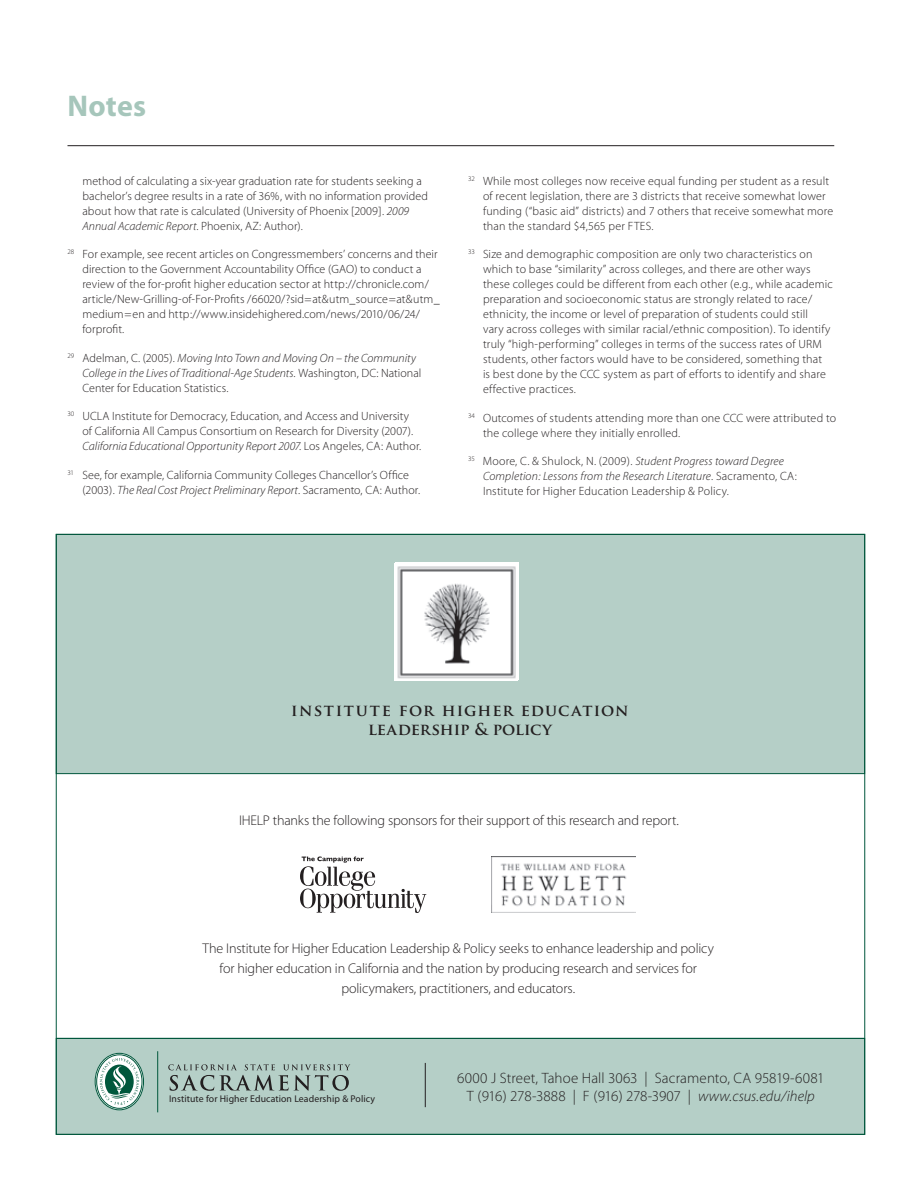
<style>
.page{position:relative;width:918px;height:1188px;background:#fff}
.page>*{position:absolute;margin:0;border:0;box-sizing:border-box;transform-origin:0 0}
.t1{font:700 30px "Myriad Pro";letter-spacing:.005em;color:#a6c6bb}
.t2{font:700 16.05px/19.2px "Trajan Pro";letter-spacing:.06em;color:#231f20;text-align:center}
.t3{font:15px/18px "Myriad MM 215 600";letter-spacing:.005em;color:#231f20;text-align:center}
.t4{font:14.1px/19.8px "Myriad MM 215 600";letter-spacing:-.015em;color:#231f20;text-align:center}
.t5{font:12px/15px "Myriad MM 215 600";letter-spacing:.01em;color:#231f20}
.t6{font:12px/15px "Myriad MM It 215 600";letter-spacing:.005em;color:#231f20}
.t7{font:9.75px "Myriad MM 400 600";letter-spacing:.01em;color:#231f20}
.s1{font-family:"Myriad MM It 215 600"}
.s2{font-family:"Myriad MM 215 600"}
</style>
<div class="page">
<div style="left:56px;top:1039px;width:809px;height:95px;background:#b5cfc7"></div>
<div style="left:56px;top:534px;width:809px;height:240px;background:#b5cfc7;border:1px solid #00573c"></div>
<hr style="left:425px;top:1063px;width:1px;height:44px;background:#231f20">
<svg style="left:95px;top:1053px;width:49px;height:57px"></svg>
<hr style="left:157px;top:1051px;width:1px;height:61px;background:#00573c">
<svg style="left:168px;top:1064px;width:182px;height:27px"></svg>
<div style="left:95px;top:1053px;width:49px;height:57px;border:1px solid #00573c;border-radius:50%"></div>
<div style="left:96px;top:1054px;width:46px;height:55px;border:1px solid #00573c;border-radius:50%"></div>
<svg style="left:100px;top:1058px;width:39px;height:47px;background:#93b7ac"></svg>
<img style="left:395px;top:563px;width:123px;height:117px">
<hr style="left:68px;top:145px;width:766px;height:1px;background:#231f20">
<hr style="left:56px;top:1038px;width:809px;height:1px;background:#00573c">
<svg style="left:300px;top:856px;width:126px;height:57px"></svg>
<img style="left:492px;top:857px;width:143px;height:56px">
<h1 class="t1" style="left:68px;top:87px;width:80px">Notes</h1>
<p class="t5" style="left:82px;top:174px;width:347px">method of calculating a six-year graduation rate for students seeking a bachelor’s degree results in a rate of 36%, with no information provided about how that rate is calculated (U niversity of Phoenix [2009]. <span class="s1">2009</span></p>
<p class="t6" style="left:82px;top:219px;width:222px">Annual Academic Report<span class="s2">. Phoenix, AZ: Author).</span></p>
<p class="t5" style="left:83px;top:247px;width:359px;text-indent:-15px"><sup>28</sup> For example, see recent articles on Congressmembers’ concerns and their direction to the Government Accountability Office (GAO) to conduct a review of the for-profit higher education sector at http://chronicle.com/ article/New-Grilling-of-For-Profits /66020/?sid=at&amp;utm_source=at&amp;utm_ medium=en and http://www.insidehighered.com/news/2010/06/24/ forprofit.</p>
<p class="t6" style="left:83px;top:351px;width:340px;text-indent:-15px"><sup>29</sup> <span class="s2">Adelman, C. (2005).</span> Moving Into Town and Moving On – the Community<br>College in the Lives of Traditional-Age Students<span class="s2">. Washington, DC: N ational</span></p>
<p class="t5" style="left:83px;top:381px;width:148px">Center for Education Statistics.</p>
<p class="t5" style="left:82px;top:409px;width:333px;text-indent:-15px"><sup>30</sup> UCLA I nstitute for Democracy, Education, and Access and U niversity of California All Campus Consortium on Research for Diversity (2007).</p>
<p class="t6" style="left:82px;top:439px;width:341px">California Educational Opportunity Report 2007<span class="s2">. Los Angeles, CA: Author.</span></p>
<p class="t5" style="left:68px;top:468px;width:343px"><sup>31</sup> See, for example, California Community Colleges Chancellor’s Office</p>
<p class="t6" style="left:82px;top:483px;width:339px"><span class="s2">(2003).</span> The Real Cost Project Preliminary Report<span class="s2">. Sacramento, CA: Author.</span></p>
<p class="t5" style="left:483px;top:174px;width:352px;text-indent:-15px"><sup>32</sup> While most colleges now receive equal funding per student as a result of recent legislation, there are 3 districts that receive somewhat lower funding (“basic aid” districts) and 7 others that receive somewhat more than the standard $4,565 per FTES.</p>
<p class="t5" style="left:483px;top:247px;width:351px;text-indent:-15px"><sup>33</sup> Size and demographic composition are only two characteristics on which to base “similarity” across colleges, and there are other ways these colleges could be different from each other (e.g., while academic preparation and socioeconomic status are strongly related to race/ ethnicity, the income or level of preparation of students could still<br>vary across colleges with similar racial/ethnic composition). To identify truly “high-performing” colleges in terms of the success rates of URM students, other factors would have to be considered, something that<br>is best done by the CCC system as part of efforts to identify and share effective practices.</p>
<p class="t5" style="left:483px;top:411px;width:355px;text-indent:-15px"><sup>34</sup> Outcomes of students attending more than one CCC were attributed to the college where they initially enrolled.</p>
<p class="t6" style="left:483px;top:454px;width:316px;text-indent:-15px"><sup>35</sup> <span class="s2">M oore, C. &amp; Shulock, N . (2009).</span> Student Progress toward Degree<br>Completion: Lessons from the Research Literature<span class="s2">. Sacramento, CA:</span></p>
<p class="t5" style="left:483px;top:484px;width:248px">I nstitute for Higher Education Leadership &amp; Policy.</p>
<h2 class="t2" style="left:291px;top:701px;width:339px">INSTITUTE FOR HIGHER EDUCATION<br>LEADERSHIP &amp; POLICY</h2>
<p class="t4" style="left:239px;top:811px;width:442px">I HELP thanks the following sponsors for their support of this research and report.</p>
<p class="t4" style="left:203px;top:939px;width:513px">The I nstitute for Higher Education Leadership &amp; Policy seeks to enhance leadership and policy for higher education in California and the nation by producing research and services for policymakers, practitioners, and educators.</p>
<p class="t7" style="left:169px;top:1094px;width:207px">Institute for Higher Education Leadership &amp; Policy</p>
<p class="t3" style="left:457px;top:1070px;width:369px">6000 J Street, Tahoe Hall 3063 | Sacramento, CA 95819-6081<br>T (916) 278-3888 | F (916) 278-3907 | <span class="s1">www.csus.edu/ihelp</span></p>
</div>
